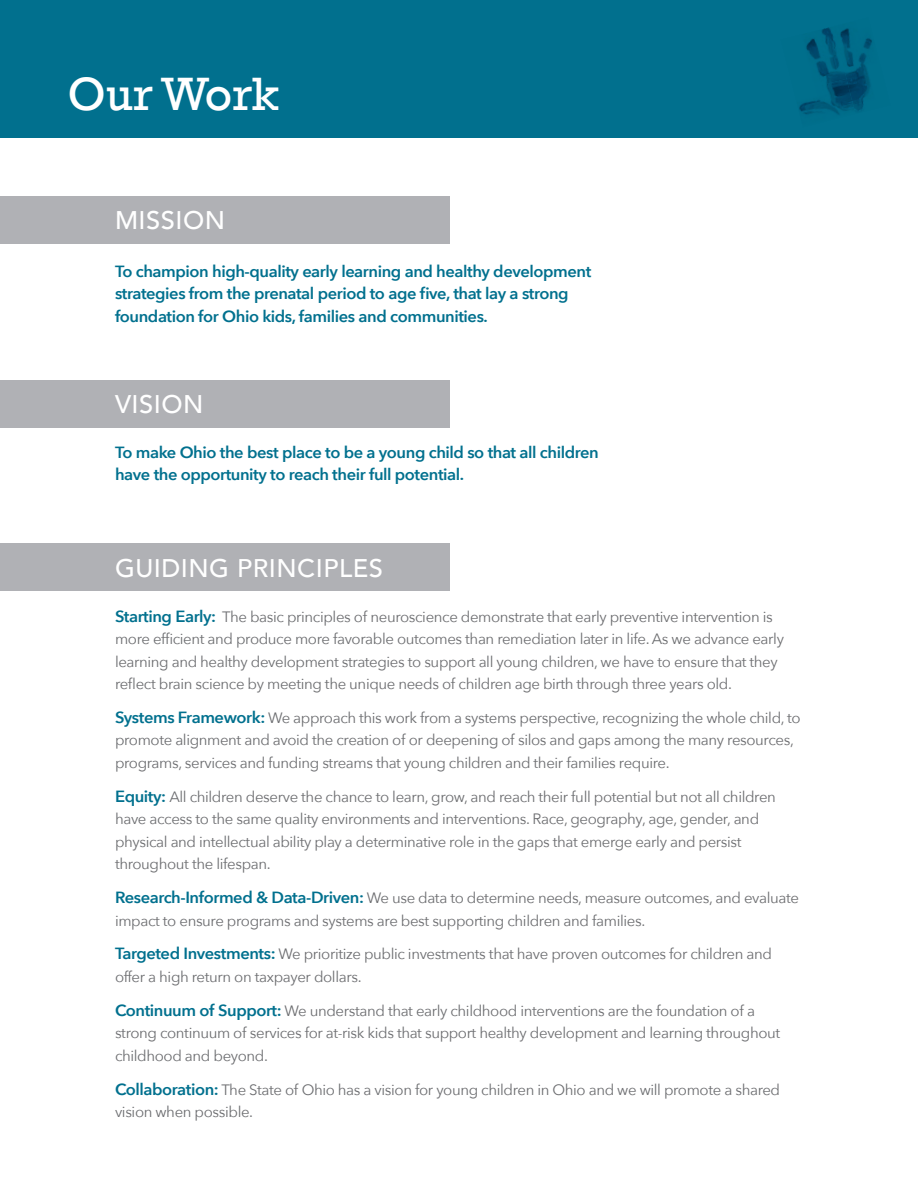
<style>
.page{position:relative;width:918px;height:1188px;background:#fff}
.page>*{position:absolute;margin:0;border:0;box-sizing:border-box;transform-origin:0 0}
.t1{font:48px "Rockwell";color:#fff}
.t2{font:500 25.5px "Avenir";letter-spacing:.02em;color:#fff}
.t3{font:600 16.2px/22.5px "Avenir Next";letter-spacing:-.025em;color:#01708e}
.t4{font:15px/22.5px "Avenir Next";letter-spacing:-.025em;color:#6c6d70}
.s1{font-weight:600;font-size:16.2px;color:#01708e}
</style>
<div class="page">
<div style="left:0;top:0;width:918px;height:137px;background:#01708e"></div>
<img style="left:806px;top:27px;width:27px;height:52px">
<img style="left:833px;top:28px;width:39px;height:68px">
<img style="left:799px;top:79px;width:56px;height:36px">
<img style="left:853px;top:96px;width:13px;height:18px">
<div style="left:0;top:196px;width:450px;height:47px;background:#b0b1b5"></div>
<div style="left:0;top:380px;width:450px;height:47px;background:#b0b1b5"></div>
<div style="left:0;top:544px;width:450px;height:47px;background:#b0b1b5"></div>
<h1 class="t1" style="left:68px;top:66px;width:213px">Our Work</h1>
<h2 class="t2" style="left:115px;top:198px;width:112px">MISSION</h2>
<p class="t3" style="left:115px;top:260px;width:478px">To champion high-quality early learning and healthy development strategies from the prenatal period to age five, that lay a strong foundation for Ohio kids, families and communities.</p>
<h2 class="t2" style="left:115px;top:382px;width:90px">VISION</h2>
<p class="t3" style="left:115px;top:441px;width:485px">To make Ohio the best place to be a young child so that all children have the opportunity to reach their full potential.</p>
<h2 class="t2" style="left:115px;top:546px;width:270px">GUIDING PRINCIPLES</h2>
<p class="t4" style="left:115px;top:604px;width:670px"><span class="s1">Starting Early:</span> The basic principles of neuroscience demonstrate that early preventive intervention is more efficient and produce more favorable outcomes than remediation later in life. As we advance early learning and healthy development strategies to support all young children, we have to ensure that they reflect brain science by meeting the unique needs of children age birth through three years old.</p>
<p class="t4" style="left:115px;top:706px;width:687px"><span class="s1">Systems Framework:</span> We approach this work from a systems perspective, recognizing the whole child, to promote alignment and avoid the creation of or deepening of silos and gaps among the many resources, programs, services and funding streams that young children and their families require.</p>
<p class="t4" style="left:115px;top:785px;width:662px"><span class="s1">Equity:</span> All children deserve the chance to learn, grow, and reach their full potential but not all children have access to the same quality environments and interventions. Race, geography, age, gender, and physical and intellectual ability play a determinative role in the gaps that emerge early and persist throughout the lifespan.</p>
<p class="t4" style="left:115px;top:886px;width:686px"><span class="s1">Research-Informed &amp; Data-Driven:</span> We use data to determine needs, measure outcomes, and evaluate impact to ensure programs and systems are best supporting children and families.</p>
<p class="t4" style="left:115px;top:942px;width:659px"><span class="s1">Targeted Investments:</span> We prioritize public investments that have proven outcomes for children and offer a high return on taxpayer dollars.</p>
<p class="t4" style="left:115px;top:999px;width:667px"><span class="s1">Continuum of Support:</span> We understand that early childhood interventions are the foundation of a strong continuum of services for at-risk kids that support healthy development and learning throughout childhood and beyond.</p>
<p class="t4" style="left:115px;top:1078px;width:667px"><span class="s1">Collaboration:</span> The State of Ohio has a vision for young children in Ohio and we will promote a shared vision when possible.</p>
</div>
